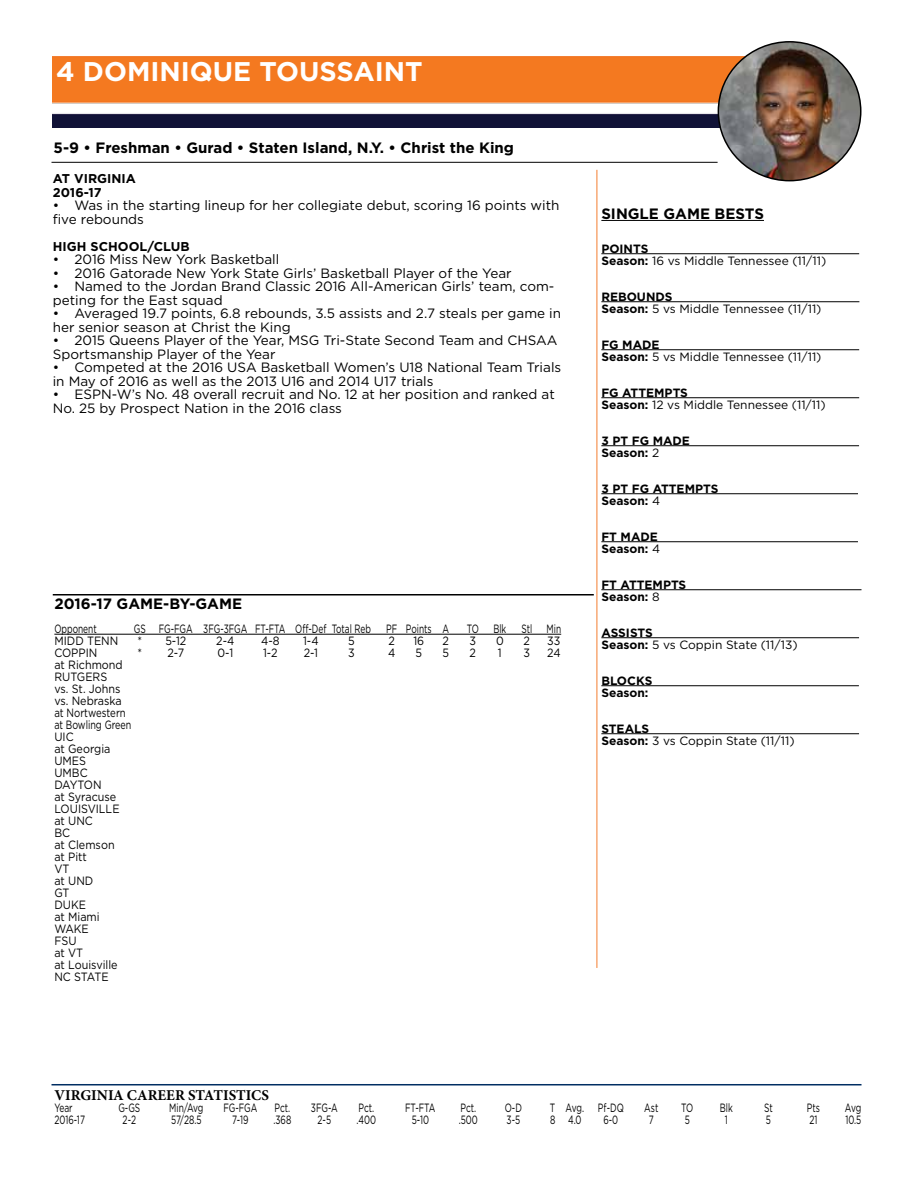
<style>
.page{position:relative;width:918px;height:1188px;background:#fff}
.page>*{position:absolute;margin:0;border:0;box-sizing:border-box;transform-origin:0 0}
.t1{font:700 27px "Gotham";color:#fff}
.t2{font:700 15px "Gotham";color:#000}
.t3{font:700 15px "Minion Pro";color:#000}
.t4{font:13.5px/13.5px "Gotham";color:#000}
.t5{font:700 12.75px/13.5px "Gotham";color:#000}
.t6{font:12px/12px "Gotham";color:#000;scale:.9 1}
.t7{font:12px/12px "Gotham";color:#000}
.t8{font:12px "Gotham";color:#000;scale:.7 1}
.t9{font:700 12px/12px "Gotham";color:#000}
.s1{font-weight:700}
.s2{font-weight:400}
</style>
<div class="page">
<img style="left:53px;top:56px;width:666px;height:72px">
<hr style="left:601px;top:220px;width:163px;height:1px;background:#000">
<hr style="left:601px;top:253px;width:258px;height:1px;background:#000">
<hr style="left:601px;top:301px;width:258px;height:1px;background:#000">
<hr style="left:601px;top:349px;width:258px;height:1px;background:#000">
<hr style="left:601px;top:397px;width:258px;height:1px;background:#000">
<hr style="left:601px;top:445px;width:258px;height:1px;background:#000">
<hr style="left:601px;top:493px;width:257px;height:1px;background:#000">
<hr style="left:601px;top:541px;width:257px;height:1px;background:#000">
<hr style="left:601px;top:589px;width:261px;height:1px;background:#000">
<hr style="left:601px;top:637px;width:258px;height:1px;background:#000">
<hr style="left:601px;top:685px;width:258px;height:1px;background:#000">
<hr style="left:601px;top:733px;width:258px;height:1px;background:#000">
<hr style="left:597px;top:170px;width:1px;height:798px;background:#f47d30">
<hr style="left:52px;top:1084px;width:810px;height:1px;background:#002d62">
<hr style="left:54px;top:634px;width:507px;height:1px;background:#000">
<hr style="left:53px;top:594px;width:541px;height:2px;background:#000">
<img style="left:719px;top:42px;width:141px;height:139px">
<hr style="left:52px;top:162px;width:666px;height:1px;background:#000">
<h1 class="t1" style="left:56px;top:54px;width:47px">4 dominique</h1>
<h1 class="t1" style="left:260px;top:54px;width:19px">toussaint</h1>
<p class="t2" style="left:54px;top:137px;width:462px">5-9 • Freshman • Gurad • Staten Island, N.Y. • Christ the King</p>
<p class="t5" style="left:53px;top:172px;width:85px">AT VIRGINIA<br>2016-17</p>
<p class="t4" style="left:53px;top:198px;width:508px">• Was in the starting lineup for her collegiate debut, scoring 16 points with five rebounds</p>
<p class="t5" style="left:53px;top:239px;width:18px">High</p>
<p class="t5" style="left:91px;top:239px;width:11px">school</p>
<p class="t5" style="left:147px;top:239px;width:16px">/club</p>
<p class="t4" style="left:53px;top:252px;width:228px">• 2016 Miss New York Basketball</p>
<p class="t4" style="left:53px;top:266px;width:460px">• 2016 Gatorade New York State Girls’ Basketball Player of the Year</p>
<p class="t4" style="left:53px;top:279px;width:503px">• Named to the Jordan Brand Classic 2016 All-American Girls’ team, com&shy;peting for the East squad</p>
<p class="t4" style="left:53px;top:306px;width:510px">• Averaged 19.7 points, 6.8 rebounds, 3.5 assists and 2.7 steals per game in her senior season at Christ the King</p>
<p class="t4" style="left:53px;top:333px;width:506px">• 2015 Queens Player of the Year, MSG Tri-State Second Team and CHSAA<br>Sportsmanship Player of the Year</p>
<p class="t4" style="left:53px;top:360px;width:510px">• Competed at the 2016 USA Basketball Women’s U18 National Team Trials in May of 2016 as well as the 2013 U16 and 2014 U17 trials</p>
<p class="t4" style="left:53px;top:387px;width:504px">• ESPN-W’s No. 48 overall recruit and No. 12 at her position and ranked at<br>No. 25 by Prospect Nation in the 2016 class</p>
<p class="t2" style="left:54px;top:594px;width:189px">2016-17 GAME-BY-GAME</p>
<p class="t8" style="left:54px;top:621px;width:62px">Opponent</p>
<p class="t8" style="left:134px;top:621px;width:340px">GS FG-FGA 3FG-3FGA FT-FTA Off-Def Total Reb</p>
<p class="t8" style="left:386px;top:621px;width:91px">PF Points A</p>
<p class="t8" style="left:467px;top:621px;width:58px">TO Blk</p>
<p class="t8" style="left:521px;top:621px;width:58px">Stl Min</p>
<p class="t6" style="left:54px;top:634px;width:73px">MIDD TENN</p>
<p class="t6" style="left:138px;top:634px;width:56px">* 5-12</p>
<p class="t6" style="left:216px;top:634px;width:22px">2-4</p>
<p class="t6" style="left:261px;top:634px;width:22px">4-8</p>
<p class="t6" style="left:303px;top:634px;width:19px">1-4</p>
<p class="t6" style="left:348px;top:634px;width:9px">5</p>
<p class="t6" style="left:389px;top:634px;width:9px">2</p>
<p class="t6" style="left:413px;top:634px;width:14px">16</p>
<p class="t6" style="left:443px;top:634px;width:9px">2</p>
<p class="t6" style="left:470px;top:634px;width:9px">3</p>
<p class="t6" style="left:496px;top:634px;width:10px">0</p>
<p class="t6" style="left:524px;top:634px;width:9px">2</p>
<p class="t6" style="left:547px;top:634px;width:16px">33</p>
<p class="t6" style="left:54px;top:646px;width:49px">COPPIN</p>
<p class="t6" style="left:138px;top:646px;width:53px">* 2-7</p>
<p class="t6" style="left:218px;top:646px;width:19px">0-1</p>
<p class="t6" style="left:263px;top:646px;width:18px">1-2</p>
<p class="t6" style="left:304px;top:646px;width:18px">2-1</p>
<p class="t6" style="left:348px;top:646px;width:9px">3</p>
<p class="t6" style="left:388px;top:646px;width:10px">4</p>
<p class="t6" style="left:416px;top:646px;width:9px">5</p>
<p class="t6" style="left:443px;top:646px;width:9px">5</p>
<p class="t6" style="left:470px;top:646px;width:9px">2</p>
<p class="t6" style="left:498px;top:646px;width:6px">1</p>
<p class="t6" style="left:524px;top:646px;width:9px">3</p>
<p class="t6" style="left:547px;top:646px;width:16px">24</p>
<p class="t6" style="left:54px;top:658px;width:87px">at Richmond<br>RUTGERS<br>vs. St. Johns vs. Nebraska at Nortwestern at Bowling Green<br>UIC<br>at Georgia<br>UMES<br>UMBC<br>DAYTON<br>at Syracuse<br>LOUISVILLE at UNC<br>BC<br>at Clemson<br>at Pitt<br>VT<br>at UND<br>GT<br>DUKE<br>at Miami<br>WAKE<br>FSU<br>at VT<br>at Louisville<br>NC STATE</p>
<p class="t2" style="left:601px;top:204px;width:164px">SINGLE GAME BESTS</p>
<p class="t7" style="left:601px;top:242px;width:226px"><span class="s1">POINTS<br>Season:</span> 16 vs Middle Tennessee (11/11)</p>
<p class="t7" style="left:601px;top:290px;width:222px"><span class="s1">REBOUNDS<br>Season:</span> 5 vs Middle Tennessee (11/11)</p>
<p class="t7" style="left:601px;top:338px;width:222px"><span class="s1">FG MADE<br>Season:</span> 5 vs Middle Tennessee (11/11)</p>
<p class="t7" style="left:601px;top:386px;width:226px"><span class="s1">FG ATTEMPTS<br>Season:</span> 12 vs Middle Tennessee (11/11)</p>
<p class="t9" style="left:601px;top:434px;width:90px">3 PT FG MADE<br>Season: <span class="s2">2</span></p>
<p class="t9" style="left:601px;top:482px;width:119px">3 PT FG ATTEMPTS<br>Season: <span class="s2">4</span></p>
<p class="t9" style="left:601px;top:530px;width:60px">FT MADE<br>Season: <span class="s2">4</span></p>
<p class="t9" style="left:601px;top:578px;width:86px">FT ATTEMPTS<br>Season: <span class="s2">8</span></p>
<p class="t7" style="left:601px;top:626px;width:198px"><span class="s1">ASSISTS<br>Season:</span> 5 vs Coppin State (11/13)</p>
<p class="t9" style="left:601px;top:674px;width:52px">BLOCKS<br>Season:</p>
<p class="t7" style="left:601px;top:722px;width:195px"><span class="s1">STEALS<br>Season:</span> 3 vs Coppin State (11/11)</p>
<p class="t3" style="left:54px;top:1085px;width:216px">VIRGINIA CAREER STATISTICS</p>
<p class="t8" style="left:54px;top:1100px;width:28px">Year</p>
<p class="t8" style="left:118px;top:1100px;width:33px">G-GS</p>
<p class="t8" style="left:169px;top:1100px;width:51px">Min/Avg</p>
<p class="t8" style="left:223px;top:1100px;width:50px">FG-FGA</p>
<p class="t8" style="left:274px;top:1100px;width:24px">Pct.</p>
<p class="t8" style="left:311px;top:1100px;width:40px">3FG-A</p>
<p class="t8" style="left:358px;top:1100px;width:24px">Pct.</p>
<p class="t8" style="left:405px;top:1100px;width:45px">FT-FTA</p>
<p class="t8" style="left:460px;top:1100px;width:24px">Pct.</p>
<p class="t8" style="left:505px;top:1100px;width:26px">O-D</p>
<p class="t8" style="left:550px;top:1100px;width:107px">T Avg. Pf-DQ</p>
<p class="t8" style="left:644px;top:1100px;width:22px">Ast</p>
<p class="t8" style="left:681px;top:1100px;width:19px">TO</p>
<p class="t8" style="left:720px;top:1100px;width:20px">Blk</p>
<p class="t8" style="left:764px;top:1100px;width:14px">St</p>
<p class="t8" style="left:807px;top:1100px;width:21px">Pts</p>
<p class="t8" style="left:845px;top:1100px;width:25px">Avg</p>
<p class="t8" style="left:54px;top:1112px;width:45px">2016-17</p>
<p class="t8" style="left:123px;top:1112px;width:21px">2-2</p>
<p class="t8" style="left:171px;top:1112px;width:45px">57/28.5</p>
<p class="t8" style="left:232px;top:1112px;width:25px">7-19</p>
<p class="t8" style="left:273px;top:1112px;width:27px">.368</p>
<p class="t8" style="left:318px;top:1112px;width:21px">2-5</p>
<p class="t8" style="left:357px;top:1112px;width:30px">.400</p>
<p class="t8" style="left:412px;top:1112px;width:26px">5-10</p>
<p class="t8" style="left:459px;top:1112px;width:29px">.500</p>
<p class="t8" style="left:507px;top:1112px;width:21px">3-5</p>
<p class="t8" style="left:550px;top:1112px;width:47px">8 4.0</p>
<p class="t8" style="left:603px;top:1112px;width:23px">6-0</p>
<p class="t8" style="left:649px;top:1112px;width:9px">7</p>
<p class="t8" style="left:685px;top:1112px;width:9px">5</p>
<p class="t8" style="left:725px;top:1112px;width:6px">1</p>
<p class="t8" style="left:766px;top:1112px;width:9px">5</p>
<p class="t8" style="left:809px;top:1112px;width:13px">21</p>
<p class="t8" style="left:845px;top:1112px;width:24px">10.5</p>
</div>
